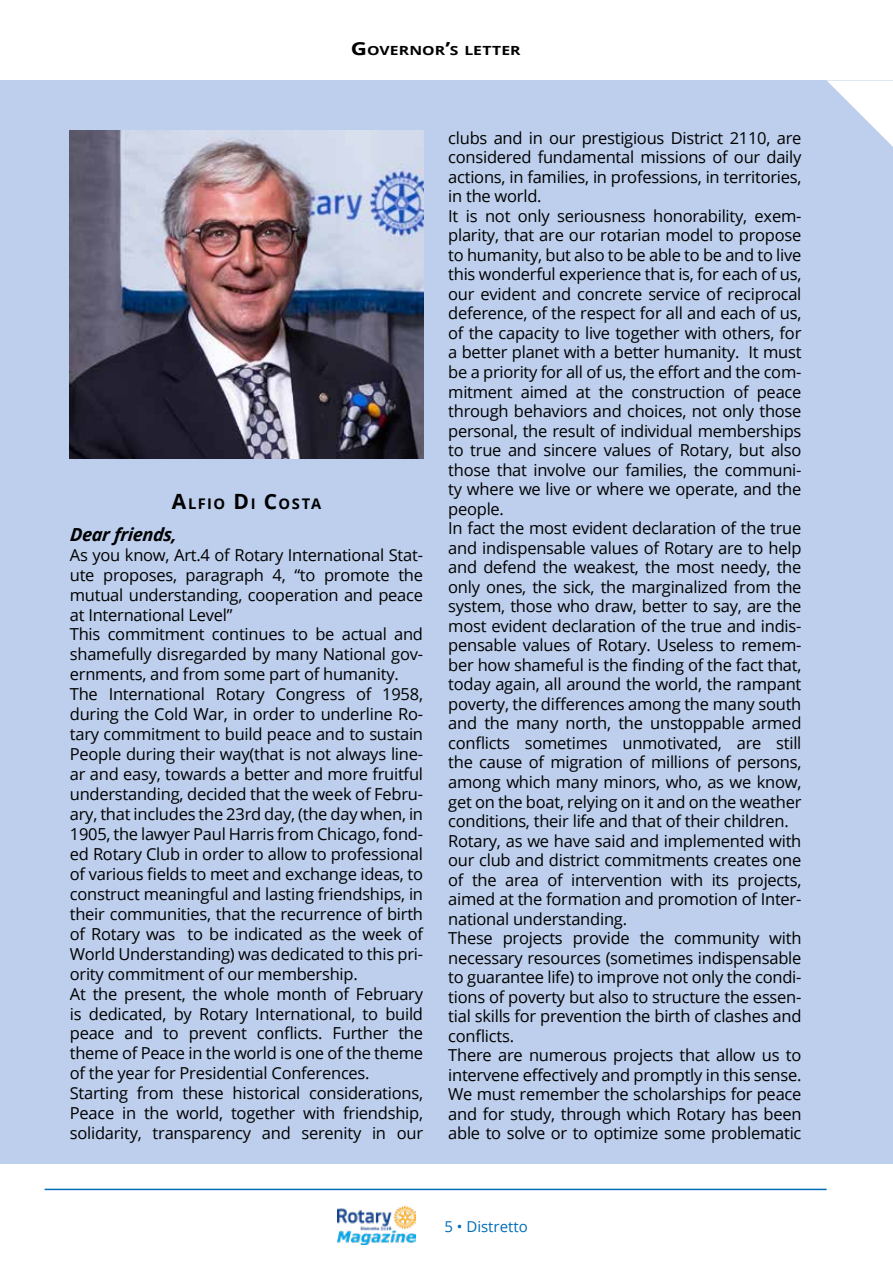
<style>
.page{position:relative;width:893px;height:1263px;background:#fff}
.page>*{position:absolute;margin:0;border:0;box-sizing:border-box;transform-origin:0 0}
.t1{font:italic 700 18px "Open Sans";letter-spacing:-.015em;color:#000}
.t2{font:16.5px/19.5px "Open Sans";letter-spacing:-.015em;color:#000}
.t3{font:15px "Open Sans";color:#006db8}
.t4{font:700 14.7px "Open Sans";letter-spacing:.095em;color:#000}
.t5{font:700 12.6px "Open Sans";letter-spacing:.005em;color:#000;scale:1.25 1}
.s1{font-size:18px}
.s2{font-size:21px}
</style>
<div class="page">
<img style="left:337px;top:1206px;width:79px;height:39px">
<hr style="left:45px;top:1189px;width:782px;height:1px;background:#006db8">
<div style="left:0;top:80px;width:893px;height:1084px;background:#bdcfec"></div>
<svg style="left:827px;top:80px;width:66px;height:67px"></svg>
<img style="left:70px;top:131px;width:353px;height:327px">
<p class="t5" style="left:351px;top:42px;width:137px"><span class="s1">G</span>OVERNOR<span class="s1">’</span>S LETTER</p>
<p class="t4" style="left:172px;top:493px;width:151px"><span class="s2">A</span>LFIO <span class="s2">D</span>I <span class="s2">C</span>OSTA</p>
<p class="t1" style="left:70px;top:521px;width:108px">Dear friends,</p>
<p class="t2" style="left:70px;top:544px;width:355px;line-height:20px">As you know, Art.4 of Rotary International Stat&shy;ute proposes, paragraph 4, “to promote the mutual understanding, cooperation and peace at International Level”<br>This commitment continues to be actual and shamefully disregarded by many National gov&shy;ernments, and from some part of humanity.<br>The International Rotary Congress of 1958, during the Cold War, in order to underline Ro&shy;tary commitment to build peace and to sustain People during their way(that is not always line&shy;ar and easy, towards a better and more fruitful understanding, decided that the week of Febru&shy;ary, that includes the 23rd day, (the day when, in 1905, the lawyer Paul Harris from Chicago, fond&shy;ed Rotary Club in order to allow to professional of various fields to meet and exchange ideas, to construct meaningful and lasting friendships, in their communities, that the recurrence of birth of Rotary was to be indicated as the week of World Understanding) was dedicated to this pri&shy;ority commitment of our membership.<br>At the present, the whole month of February is dedicated, by Rotary International, to build peace and to prevent conflicts. Further the theme of Peace in the world is one of the theme of the year for Presidential Conferences.<br>Starting from these historical considerations, Peace in the world, together with friendship, solidarity, transparency and serenity in our</p>
<p class="t2" style="left:448px;top:128px;width:355px">clubs and in our prestigious District 2110, are considered fundamental missions of our daily actions, in families, in professions, in territories, in the world.<br>It is not only seriousness honorability, exem&shy;plarity, that are our rotarian model to propose to humanity, but also to be able to be and to live this wonderful experience that is, for each of us, our evident and concrete service of reciprocal deference, of the respect for all and each of us, of the capacity to live together with others, for a better planet with a better humanity. It must be a priority for all of us, the effort and the com&shy;mitment aimed at the construction of peace through behaviors and choices, not only those personal, the result of individual memberships to true and sincere values of Rotary, but also those that involve our families, the communi&shy;ty where we live or where we operate, and the people.<br>In fact the most evident declaration of the true and indispensable values of Rotary are to help and defend the weakest, the most needy, the only ones, the sick, the marginalized from the system, those who draw, better to say, are the most evident declaration of the true and indis&shy;pensable values of Rotary. Useless to remem&shy;ber how shameful is the finding of the fact that, today again, all around the world, the rampant poverty, the differences among the many south and the many north, the unstoppable armed conflicts sometimes unmotivated, are still the cause of migration of millions of persons, among which many minors, who, as we know, get on the boat, relying on it and on the weather conditions, their life and that of their children.<br>Rotary, as we have said and implemented with our club and district commitments creates one of the area of intervention with its projects, aimed at the formation and promotion of Inter&shy;national understanding.<br>These projects provide the community with necessary resources (sometimes indispensable to guarantee life) to improve not only the condi&shy;tions of poverty but also to structure the essen&shy;tial skills for prevention the birth of clashes and conflicts.<br>There are numerous projects that allow us to intervene effectively and promptly in this sense.<br>We must remember the scholarships for peace and for study, through which Rotary has been able to solve or to optimize some problematic</p>
<p class="t3" style="left:444px;top:1216px;width:85px">5 • Distretto</p>
</div>
